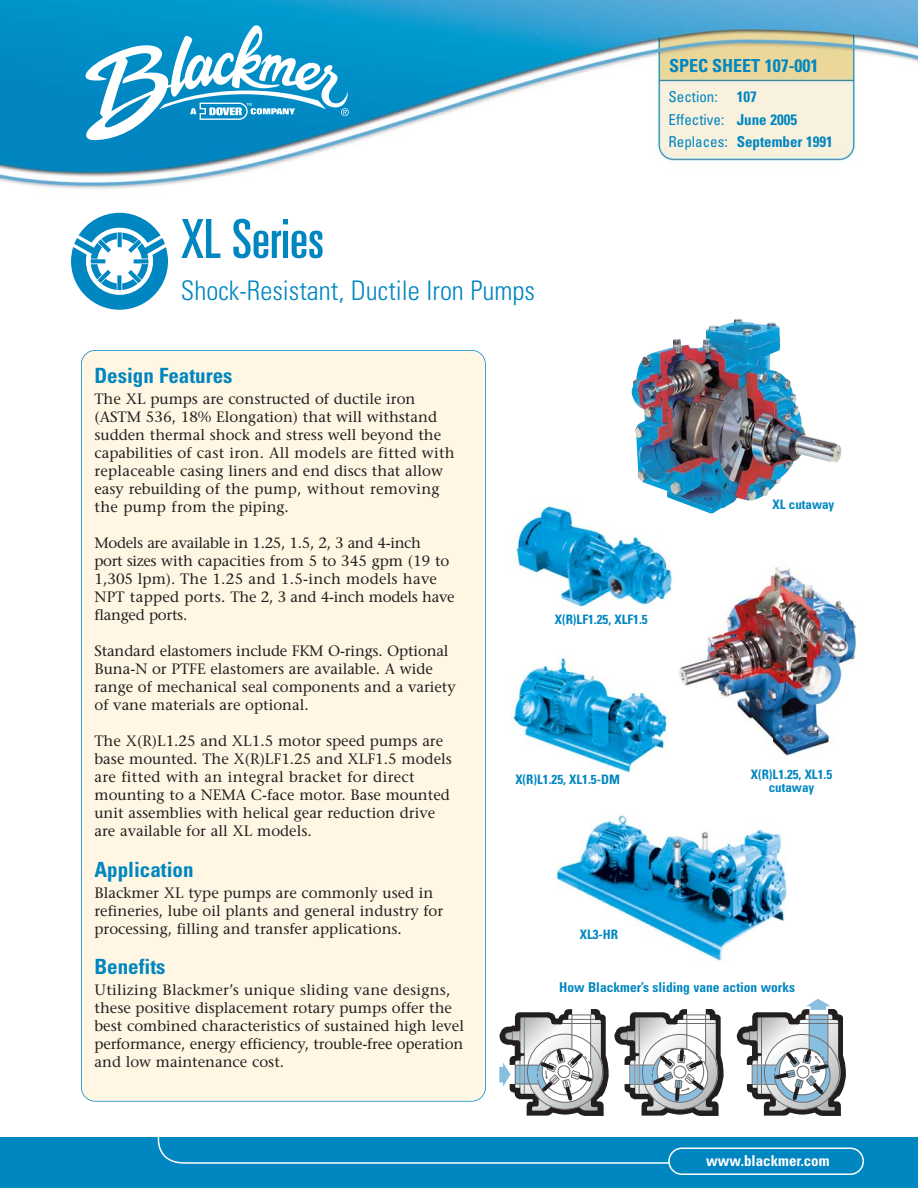
<style>
.page{position:relative;width:918px;height:1188px;background:#fff}
.page>*{position:absolute;margin:0;border:0;box-sizing:border-box;transform-origin:0 0}
.t1{font:ultra-condensed 54px "Univers";color:#0086c0}
.t2{font:300 condensed 27px "Univers";color:#0086c0}
.t3{font:700 condensed 21px "Univers";color:#0086c0}
.t4{font:700 condensed 18px "Univers";color:#0086c0}
.t5{font:15px/18px "Stone Serif";color:#231f20}
.t6{font:700 condensed 15px/22.5px "Univers";color:#0086c0}
.t7{font:700 condensed 15px "Univers";color:#fff}
.t8{font:condensed 15px "Univers";color:#0086c0}
.t9{font:700 condensed 13.5px "Univers";color:#0086c0}
.t10{font:700 condensed 13.05px/13px "Univers";color:#0086c0;text-align:center}
.s1{font-weight:400}
</style>
<div class="page">
<img style="left:556px;top:815px;width:231px;height:146px">
<img style="left:0;top:0;width:918px;height:189px">
<div style="left:0;top:1137px;width:918px;height:51px;background:#0086c0"></div>
<div style="left:82px;top:351px;width:403px;height:750px;background:#fff7e3;border-radius:14px"></div>
<div style="left:81px;top:350px;width:405px;height:752px;border:2px solid #0086c0;border-radius:14px"></div>
<svg style="left:71px;top:213px;width:97px;height:97px"></svg>
<svg style="left:85px;top:25px;width:264px;height:115px"></svg>
<svg style="left:157px;top:1137px;width:707px;height:38px"></svg>
<img style="left:679px;top:565px;width:178px;height:191px">
<div style="left:558px;top:930px;width:82px;height:21px;background:#fff"></div>
<svg style="left:737px;top:999px;width:109px;height:117px"></svg>
<svg style="left:499px;top:1009px;width:225px;height:107px"></svg>
<img style="left:632px;top:318px;width:210px;height:196px">
<img style="left:514px;top:504px;width:162px;height:103px">
<img style="left:511px;top:657px;width:157px;height:116px">
<h1 class="t1" style="left:181px;top:219px;width:145px">XL Series</h1>
<h2 class="t2" style="left:181px;top:280px;width:356px">Shock-Resistant, Ductile Iron Pumps</h2>
<p class="t4" style="left:669px;top:59px;width:151px">SPEC SHEET 107-001</p>
<p class="t8" style="left:669px;top:91px;width:51px">Section:</p>
<p class="t6" style="left:669px;top:87px;width:166px;text-indent:68px">107<br><span class="s1">Effective:</span> June 2005<br><span class="s1">Replaces:</span> September 1991</p>
<h3 class="t3" style="left:94px;top:368px;width:140px">Design Features</h3>
<p class="t5" style="left:94px;top:392px;width:362px">The XL pumps are constructed of ductile iron (ASTM 536, 18% Elongation) that will withstand sudden thermal shock and stress well beyond the capabilities of cast iron. All models are fitted with replaceable casing liners and end discs that allow easy rebuilding of the pump, without removing the pump from the piping.</p>
<p class="t5" style="left:94px;top:536px;width:362px">Models are available in 1.25, 1.5, 2, 3 and 4-inch<br>port sizes with capacities from 5 to 345 gpm (19 to 1,305 lpm). The 1.25 and 1.5-inch models have NPT tapped ports. The 2, 3 and 4-inch models have flanged ports.</p>
<p class="t5" style="left:94px;top:644px;width:363px">Standard elastomers include FKM O-rings. Optional Buna-N or PTFE elastomers are available. A wide range of mechanical seal components and a variety of vane materials are optional.</p>
<p class="t5" style="left:94px;top:734px;width:359px">The X(R)L1.25 and XL1.5 motor speed pumps are base mounted. The X(R)LF1.25 and XLF1.5 models are fitted with an integral bracket for direct mounting to a NEMA C-face motor. Base mounted unit assemblies with helical gear reduction drive are available for all XL models.</p>
<h3 class="t3" style="left:94px;top:861px;width:101px">Application</h3>
<p class="t5" style="left:94px;top:885px;width:350px">Blackmer XL type pumps are commonly used in refineries, lube oil plants and general industry for processing, filling and transfer applications.</p>
<h3 class="t3" style="left:94px;top:959px;width:73px">Benefits</h3>
<p class="t5" style="left:94px;top:982px;width:371px">Utilizing Blackmer’s unique sliding vane designs, these positive displacement rotary pumps offer the best combined characteristics of sustained high level performance, energy efficiency, trouble-free operation and low maintenance cost.</p>
<p class="t10" style="left:555px;top:614px;width:94px">X(R)LF1.25, XLF1.5</p>
<p class="t10" style="left:515px;top:774px;width:106px">X(R)L1.25, XL1.5-DM</p>
<p class="t10" style="left:580px;top:930px;width:40px">XL3-HR</p>
<p class="t10" style="left:773px;top:500px;width:63px">XL cutaway</p>
<p class="t10" style="left:751px;top:769px;width:83px">X(R)L1.25, XL1.5 cutaway</p>
<p class="t9" style="left:559px;top:982px;width:237px">How Blackmer’s sliding vane action works</p>
<p class="t7" style="left:706px;top:1155px;width:125px">www.blackmer.com</p>
</div>
